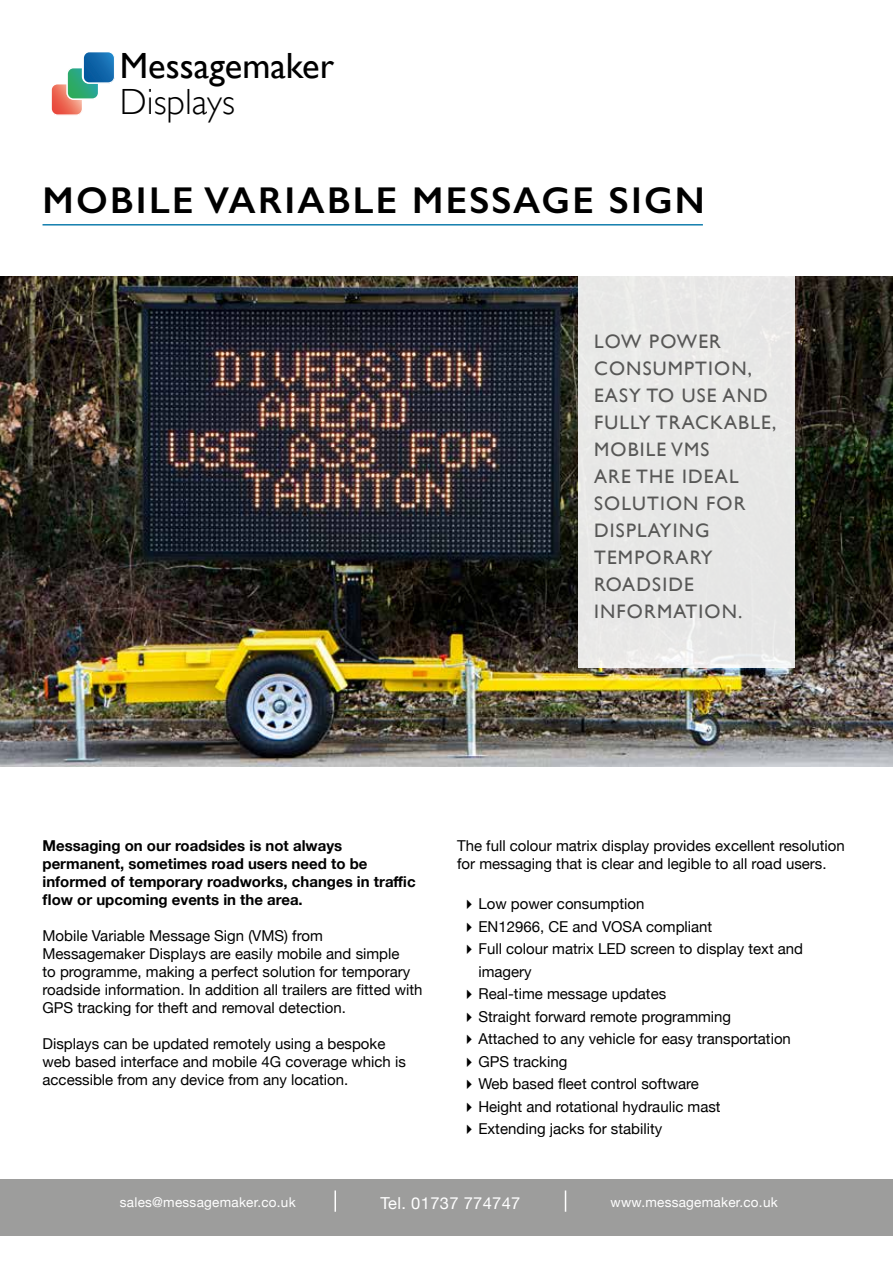
<style>
.page{position:relative;width:893px;height:1263px;background:#fff}
.page>*{position:absolute;margin:0;border:0;box-sizing:border-box;transform-origin:0 0}
.t1{font:600 37.5px "Gill Sans";letter-spacing:.06em;color:#000}
.t2{font:36.45px "Gill Sans";color:#000}
.t3{font:300 36.45px "Gill Sans";color:#000}
.t4{font:19.5px/27px "Gill Sans";letter-spacing:.06em;color:#575756}
.t5{font:16.5px "Helvetica Neue";letter-spacing:.02em;color:#fff}
.t6{font:15px/22.5px "Helvetica Neue";color:#000}
.t7{font:700 15px/18px "Helvetica Neue";color:#000}
.t8{font:13.5px "Helvetica Neue";letter-spacing:.02em;color:#fff}
</style>
<div class="page">
<div style="left:0;top:1179px;width:893px;height:57px;background:#9d9d9c"></div>
<img style="left:0;top:276px;width:893px;height:490px">
<div style="left:578px;top:276px;width:217px;height:391px;background:#e8e8e7"></div>
<hr style="left:43px;top:224px;width:660px;height:1px;background:#0074a8">
<svg style="left:51px;top:52px;width:64px;height:63px"></svg>
<svg style="left:565px;top:1190px;width:1px;height:22px"></svg>
<hr style="left:334px;top:1190px;width:2px;height:22px;background:#fff">
<h2 class="t2" style="left:120px;top:44px;width:216px">Messagemaker</h2>
<h2 class="t3" style="left:120px;top:81px;width:117px">Displays</h2>
<h1 class="t1" style="left:43px;top:178px;width:664px">MOBILE VARIABLE MESSAGE SIGN</h1>
<h3 class="t4" style="left:594px;top:328px;width:184px">LOW POWER<br>CONSUMPTION,<br>EASY TO USE AND<br>FULLY TRACKABLE,<br>MOBILE VMS<br>ARE THE IDEAL<br>SOLUTION FOR<br>DISPLAYING<br>TEMPORARY<br>ROADSIDE<br>INFORMATION.</h3>
<p class="t7" style="left:43px;top:837px;width:375px">Messaging on our roadsides is not always permanent, sometimes road users need to be informed of temporary roadworks, changes in traffic flow or upcoming events in the area.</p>
<p class="t6" style="left:43px;top:928px;width:382px;line-height:18px">Mobile Variable Message Sign (VMS) from Messagemaker Displays are easily mobile and simple<br>to programme, making a perfect solution for temporary roadside information. In addition all trailers are fitted with GPS tracking for theft and removal detection.</p>
<p class="t6" style="left:43px;top:1036px;width:365px;line-height:18px">Displays can be updated remotely using a bespoke web based interface and mobile 4G coverage which is accessible from any device from any location.</p>
<p class="t6" style="left:457px;top:837px;width:389px;line-height:18px">The full colour matrix display provides excellent resolution for messaging that is clear and legible to all road users.</p>
<p class="t6" style="left:478px;top:893px;width:326px">Low power consumption<br>EN12966, CE and VOSA compliant<br>Full colour matrix LED screen to display text and imagery<br>Real-time message updates<br>Straight forward remote programming<br>Attached to any vehicle for easy transportation<br>GPS tracking<br>Web based fleet control software<br>Height and rotational hydraulic mast<br>Extending jacks for stability</p>
<p class="t8" style="left:120px;top:1192px;width:177px">sales@messagemaker.co.uk</p>
<p class="t5" style="left:380px;top:1191px;width:142px">Tel. 01737 774747</p>
<p class="t8" style="left:611px;top:1192px;width:169px">www.messagemaker.co.uk</p>
</div>
